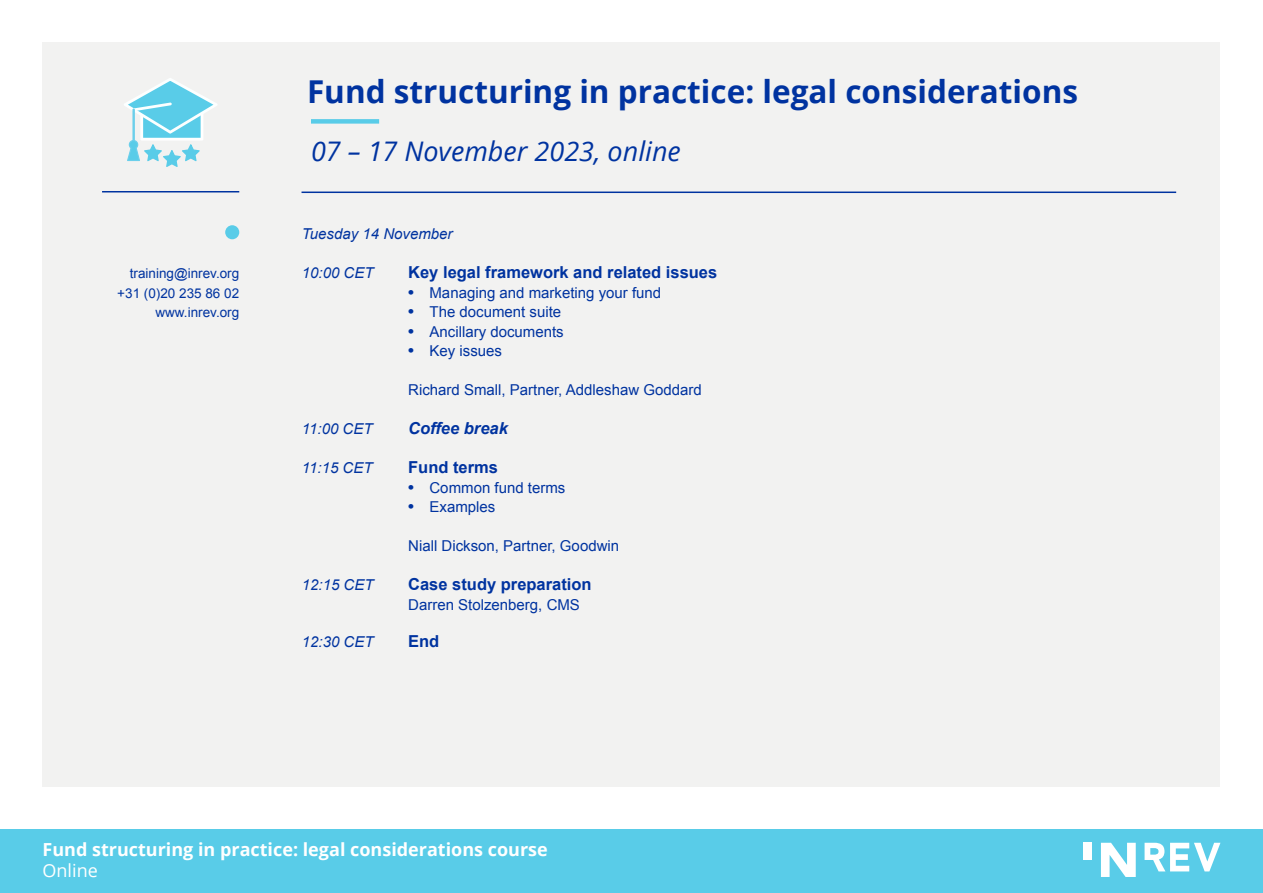
<style>
.page{position:relative;width:1263px;height:893px;background:#fff}
.page>*{position:absolute;margin:0;border:0;box-sizing:border-box;transform-origin:0 0}
.t1{font:700 31.5px "Open Sans";color:#0033a0}
.t2{font:italic 27px "Open Sans";color:#0033a0}
.t3{font:700 18px "Open Sans";color:#fff}
.t4{font:18px "Open Sans";color:#fff}
.t5{font:700 16.5px "Arial";color:#0033a0}
.t6{font:italic 700 16.5px "Arial";color:#0033a0}
.t7{font:15px "Arial";color:#0033a0}
.t8{font:italic 15px "Arial";color:#0033a0}
.t9{font:13.5px "Arial";color:#0033a0}
.s1{font-weight:700;font-size:16.5px}
</style>
<div class="page">
<div style="left:43px;top:43px;width:1177px;height:744px;background:#f2f2f1"></div>
<div style="left:311px;top:119px;width:68px;height:5px;background:#59cce8"></div>
<div style="left:0;top:829px;width:1263px;height:64px;background:#59cce8"></div>
<div style="left:1083px;top:843px;width:9px;height:17px;background:#fff"></div>
<svg style="left:1101px;top:843px;width:35px;height:34px"></svg>
<svg style="left:1144px;top:843px;width:76px;height:28px"></svg>
<div style="left:225px;top:225px;width:14px;height:14px;background:#59cce8;border-radius:50%"></div>
<svg style="left:124px;top:78px;width:93px;height:89px"></svg>
<hr style="left:132px;top:109px;width:3px;height:32px;background:#6bcfeb">
<hr style="left:102px;top:191px;width:137px;height:1px;background:#0033a0">
<hr style="left:301px;top:192px;width:875px;height:1px;background:#0033a0">
<p class="t9" style="left:130px;top:265px;width:111px">training@inrev.org</p>
<p class="t9" style="left:117px;top:284px;width:123px">+31 (0)20 235 86 02</p>
<p class="t9" style="left:155px;top:304px;width:85px">www.inrev.org</p>
<p class="t1" style="left:307px;top:69px;width:772px">Fund structuring in practice: legal considerations</p>
<p class="t2" style="left:311px;top:133px;width:371px">07 – 17 November 2023, online</p>
<p class="t8" style="left:302px;top:224px;width:152px">Tuesday 14 November</p>
<p class="t8" style="left:302px;top:263px;width:73px">10:00 CET</p>
<p class="t5" style="left:408px;top:262px;width:311px">Key legal framework and related issues</p>
<p class="t7" style="left:408px;top:283px;width:255px"><span class="s1">•</span> Managing and marketing your fund</p>
<p class="t7" style="left:408px;top:302px;width:154px"><span class="s1">•</span> The document suite</p>
<p class="t7" style="left:408px;top:322px;width:157px"><span class="s1">•</span> Ancillary documents</p>
<p class="t7" style="left:408px;top:341px;width:95px"><span class="s1">•</span> Key issues</p>
<p class="t7" style="left:408px;top:380px;width:295px">Richard Small, Partner, Addleshaw Goddard</p>
<p class="t8" style="left:302px;top:419px;width:72px">11:00 CET</p>
<p class="t6" style="left:408px;top:418px;width:101px">Coffee break</p>
<p class="t8" style="left:302px;top:458px;width:72px">11:15 CET</p>
<p class="t5" style="left:408px;top:457px;width:91px">Fund terms</p>
<p class="t7" style="left:408px;top:478px;width:159px"><span class="s1">•</span> Common fund terms</p>
<p class="t7" style="left:408px;top:497px;width:89px"><span class="s1">•</span> Examples</p>
<p class="t7" style="left:408px;top:536px;width:212px">Niall Dickson, Partner, Goodwin</p>
<p class="t8" style="left:302px;top:575px;width:73px">12:15 CET</p>
<p class="t5" style="left:408px;top:574px;width:185px">Case study preparation</p>
<p class="t7" style="left:408px;top:595px;width:173px">Darren Stolzenberg, CMS</p>
<p class="t8" style="left:302px;top:632px;width:73px">12:30 CET</p>
<p class="t5" style="left:408px;top:631px;width:33px">End</p>
<p class="t3" style="left:43px;top:836px;width:507px">Fund structuring in practice: legal considerations course</p>
<p class="t4" style="left:43px;top:858px;width:57px">Online</p>
</div>
